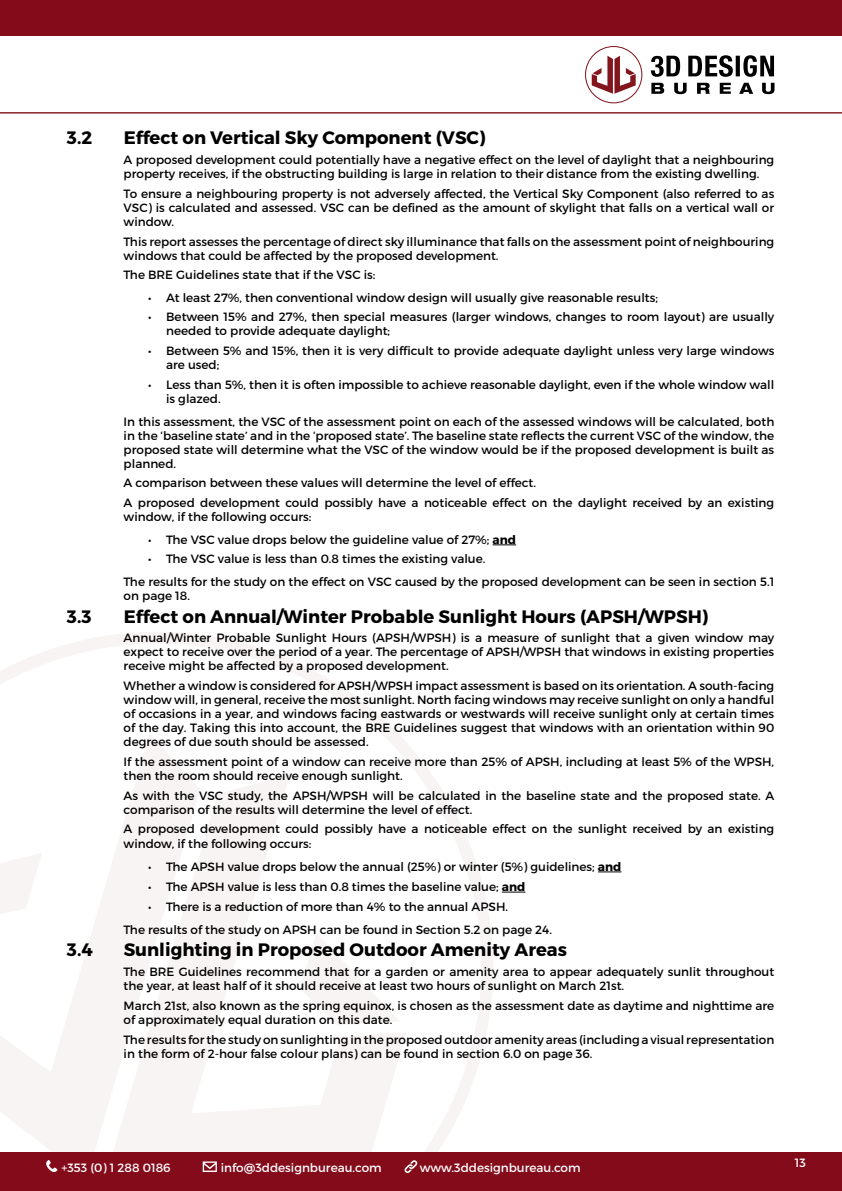
<style>
.page{position:relative;width:842px;height:1191px;background:#840b1a}
.page>*{position:absolute;margin:0;border:0;box-sizing:border-box;transform-origin:0 0}
.t1{font:700 18px "Montserrat";color:#000}
.t2{font:12px/14px "Montserrat";color:#000}
.t3{font:12px "Montserrat";color:#fff}
.s1{font-weight:700}
</style>
<div class="page">
<div style="left:0;top:36px;width:842px;height:1115px;background:#fff"></div>
<svg style="left:0;top:632px;width:502px;height:532px"></svg>
<svg style="left:200px;top:774px;width:207px;height:398px"></svg>
<svg style="left:300px;top:932px;width:100px;height:93px"></svg>
<svg style="left:0;top:733px;width:200px;height:438px;fill:#f9f4f4"></svg>
<svg style="left:0;top:852px;width:42px;height:68px"></svg>
<svg style="left:585px;top:46px;width:57px;height:57px"></svg>
<svg style="left:651px;top:83px;width:123px;height:11px"></svg>
<svg style="left:651px;top:55px;width:123px;height:22px"></svg>
<hr style="left:0;top:112px;width:842px;height:2px;background:#83161d">
<svg style="left:46px;top:1159px;width:11px;height:13px"></svg>
<svg style="left:404px;top:1160px;width:13px;height:13px"></svg>
<svg style="left:203px;top:1161px;width:14px;height:11px"></svg>
<svg style="left:493px;top:544px;width:23px;height:1px"></svg>
<svg style="left:598px;top:871px;width:23px;height:1px"></svg>
<svg style="left:502px;top:891px;width:153px;height:261px"></svg>
<h1 class="t1" style="left:67px;top:127px;width:27px">3.2</h1>
<h1 class="t1" style="left:124px;top:127px;width:363px">Effect on Vertical Sky Component (VSC)</h1>
<p class="t2" style="left:124px;top:153px;width:652px">A proposed development could potentially have a negative effect on the level of daylight that a neighbouring property receives, if the obstructing building is large in relation to their distance from the existing dwelling.</p>
<p class="t2" style="left:124px;top:186px;width:652px;text-align:justify">To ensure a neighbouring property is not adversely affected, the Vertical Sky Component (also referred to as VSC) is calculated and assessed. VSC can be defined as the amount of skylight that falls on a vertical wall or window.</p>
<p class="t2" style="left:124px;top:234px;width:652px">This report assesses the percentage of direct sky illuminance that falls on the assessment point of neighbouring windows that could be affected by the proposed development.</p>
<p class="t2" style="left:124px;top:268px;width:253px">The BRE Guidelines state that if the VSC is:</p>
<p class="t2" style="left:148px;top:290px;width:511px">• At least 27%, then conventional window design will usually give reasonable results;</p>
<p class="t2" style="left:166px;top:310px;width:610px;text-indent:-18px">• Between 15% and 27%, then special measures (larger windows, changes to room layout) are usually needed to provide adequate daylight;</p>
<p class="t2" style="left:166px;top:344px;width:610px;text-indent:-18px">• Between 5% and 15%, then it is very difficult to provide adequate daylight unless very large windows are used;</p>
<p class="t2" style="left:166px;top:377px;width:610px;line-height:14.5px;text-indent:-18px">• Less than 5%, then it is often impossible to achieve reasonable daylight, even if the whole window wall is glazed.</p>
<p class="t2" style="left:124px;top:414px;width:652px;text-align:justify">In this assessment, the VSC of the assessment point on each of the assessed windows will be calculated, both in the ‘baseline state’ and in the ‘proposed state’. The baseline state reflects the current VSC of the window, the proposed state will determine what the VSC of the window would be if the proposed development is built as planned.</p>
<p class="t2" style="left:124px;top:473px;width:652px;line-height:19.7px">A comparison between these values will determine the level of effect.<br>A proposed development could possibly have a noticeable effect on the daylight received by an existing</p>
<p class="t2" style="left:124px;top:510px;width:189px">window, if the following occurs:</p>
<p class="t2" style="left:148px;top:532px;width:369px">• The VSC value drops below the guideline value of 27%; <span class="s1">and</span></p>
<p class="t2" style="left:124px;top:548px;width:652px;line-height:22.5px;text-indent:25px">• The VSC value is less than 0.8 times the existing value.<br>The results for the study on the effect on VSC caused by the proposed development can be seen in section 5.1</p>
<p class="t2" style="left:124px;top:589px;width:68px">on page 18.</p>
<h1 class="t1" style="left:67px;top:605px;width:26px">3.3</h1>
<h1 class="t1" style="left:124px;top:605px;width:586px">Effect on Annual/Winter Probable Sunlight Hours (APSH/WPSH)</h1>
<p class="t2" style="left:124px;top:631px;width:652px;text-align:justify">Annual/Winter Probable Sunlight Hours (APSH/WPSH) is a measure of sunlight that a given window may expect to receive over the period of a year. The percentage of APSH/WPSH that windows in existing properties receive might be affected by a proposed development.</p>
<p class="t2" style="left:124px;top:679px;width:652px;text-align:justify">Whether a window is considered for APSH/WPSH impact assessment is based on its orientation. A south-facing window will, in general, receive the most sunlight. North facing windows may receive sunlight on only a handful of occasions in a year, and windows facing eastwards or westwards will receive sunlight only at certain times of the day. Taking this into account, the BRE Guidelines suggest that windows with an orientation within 90 degrees of due south should be assessed.</p>
<p class="t2" style="left:124px;top:754px;width:652px">If the assessment point of a window can receive more than 25% of APSH, including at least 5% of the WPSH, then the room should receive enough sunlight.</p>
<p class="t2" style="left:124px;top:788px;width:652px">As with the VSC study, the APSH/WPSH will be calculated in the baseline state and the proposed state. A comparison of the results will determine the level of effect.</p>
<p class="t2" style="left:124px;top:821px;width:652px;line-height:14.5px">A proposed development could possibly have a noticeable effect on the sunlight received by an existing window, if the following occurs:</p>
<p class="t2" style="left:148px;top:859px;width:475px">• The APSH value drops below the annual (25%) or winter (5%) guidelines; <span class="s1">and</span></p>
<p class="t2" style="left:148px;top:879px;width:379px">• The APSH value is less than 0.8 times the baseline value; <span class="s1">and</span></p>
<p class="t2" style="left:124px;top:895px;width:430px;line-height:22.9px;text-indent:25px">• There is a reduction of more than 4% to the annual APSH.<br>The results of the study on APSH can be found in Section 5.2 on page 24.</p>
<h1 class="t1" style="left:67px;top:939px;width:27px">3.4</h1>
<h1 class="t1" style="left:124px;top:939px;width:445px">Sunlighting in Proposed Outdoor Amenity Areas</h1>
<p class="t2" style="left:124px;top:964px;width:652px">The BRE Guidelines recommend that for a garden or amenity area to appear adequately sunlit throughout the year, at least half of it should receive at least two hours of sunlight on March 21st.</p>
<p class="t2" style="left:124px;top:998px;width:652px">March 21st, also known as the spring equinox, is chosen as the assessment date as daytime and nighttime are of approximately equal duration on this date.</p>
<p class="t2" style="left:124px;top:1032px;width:652px">The results for the study on sunlighting in the proposed outdoor amenity areas (including a visual representation in the form of 2-hour false colour plans) can be found in section 6.0 on page 36.</p>
<p class="t3" style="left:62px;top:1160px;width:111px">+353 (0) 1 288 0186</p>
<p class="t3" style="left:221px;top:1160px;width:162px">info@3ddesignbureau.com</p>
<p class="t3" style="left:420px;top:1160px;width:162px">www.3ddesignbureau.com</p>
<p class="t3" style="left:795px;top:1155px;width:13px">13</p>
</div>
